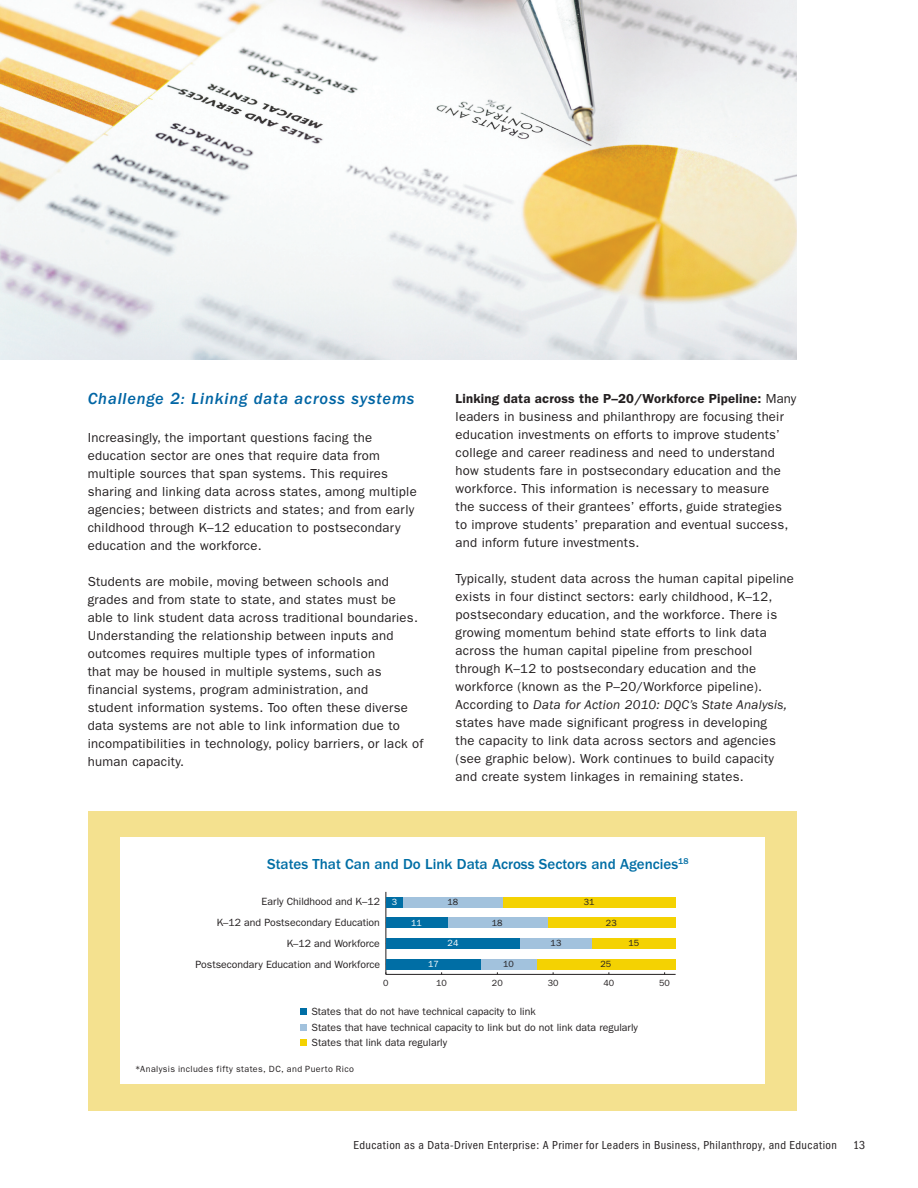
<style>
.page{position:relative;width:918px;height:1188px;background:#fff}
.page>*{position:absolute;margin:0;border:0;box-sizing:border-box;transform-origin:0 0}
.subheading{font:italic 500 16.5px "Franklin Gothic";letter-spacing:.05em;color:#0065a4}
.t1{font:500 15px "Franklin Gothic";color:#006ea5}
.body{font:13.2px/18px "Franklin Gothic";letter-spacing:.02em;color:#231f20}
.t2{font:condensed 12px "Franklin Gothic";letter-spacing:.035em;color:#231f20}
.t3{font:10.5px/15.1px "Franklin Gothic";color:#231f20}
.endnotes{font:9px "Franklin Gothic";letter-spacing:.04em;color:#231f20}
.t4{font:9px "Franklin Gothic";color:#fff}
.s1{font-weight:600}
.s2{font-style:italic}
</style>
<div class="page">
<img style="left:0;top:0;width:796px;height:359px">
<div style="left:88px;top:811px;width:708px;height:300px;background:#f4e18f"></div>
<div style="left:120px;top:837px;width:644px;height:247px;background:#fff"></div>
<svg style="left:300px;top:1009px;width:6px;height:6px"></svg>
<svg style="left:300px;top:1024px;width:6px;height:6px"></svg>
<div style="left:300px;top:1039px;width:6px;height:7px;background:#f4d202"></div>
<hr style="left:386px;top:974px;width:290px;height:1px;background:#231f20">
<hr style="left:386px;top:892px;width:1px;height:82px;background:#231f20">
<div style="left:503px;top:897px;width:173px;height:11px;background:#f4d202"></div>
<div style="left:548px;top:917px;width:128px;height:11px;background:#f4d202"></div>
<div style="left:592px;top:938px;width:84px;height:11px;background:#f4d202"></div>
<div style="left:536px;top:959px;width:140px;height:10px;background:#f4d202"></div>
<div style="left:403px;top:897px;width:100px;height:11px;background:#a2c2dd"></div>
<div style="left:447px;top:917px;width:101px;height:11px;background:#a2c2dd"></div>
<div style="left:520px;top:938px;width:72px;height:11px;background:#a2c2dd"></div>
<div style="left:481px;top:959px;width:55px;height:10px;background:#a2c2dd"></div>
<div style="left:386px;top:897px;width:17px;height:11px;background:#006ea5"></div>
<div style="left:386px;top:917px;width:61px;height:11px;background:#006ea5"></div>
<div style="left:386px;top:938px;width:134px;height:11px;background:#006ea5"></div>
<div style="left:386px;top:959px;width:95px;height:10px;background:#006ea5"></div>
<p class="subheading" style="left:88px;top:389px;width:328px">Challenge 2: Linking data across systems</p>
<p class="body" style="left:88px;top:429px;width:331px">Increasingly, the important questions facing the education sector are ones that require data from multiple sources that span systems. This requires sharing and linking data across states, among multiple agencies; between districts and states; and from early childhood through K–12 education to postsecondary education and the workforce.</p>
<p class="body" style="left:88px;top:573px;width:337px">Students are mobile, moving between schools and grades and from state to state, and states must be able to link student data across traditional boundaries.<br>Understanding the relationship between inputs and outcomes requires multiple types of information<br>that may be housed in multiple systems, such as financial systems, program administration, and<br>student information systems. Too often these diverse data systems are not able to link information due to incompatibilities in technology, policy barriers, or lack of human capacity.</p>
<p class="body" style="left:456px;top:390px;width:342px"><span class="s1">Linking data across the P–20/Workforce Pipeline:</span> Many leaders in business and philanthropy are focusing their education investments on efforts to improve students’ college and career readiness and need to understand how students fare in postsecondary education and the workforce. This information is necessary to measure<br>the success of their grantees’ efforts, guide strategies to improve students’ preparation and eventual success, and inform future investments.</p>
<p class="body" style="left:456px;top:570px;width:340px">Typically, student data across the human capital pipeline exists in four distinct sectors: early childhood, K–12, postsecondary education, and the workforce. There is growing momentum behind state efforts to link data across the human capital pipeline from preschool through K–12 to postsecondary education and the workforce (known as the P–20/Workforce pipeline).<br>According to <span class="s2">Data for Action 2010: DQC’s State Analysis, </span>states have made significant progress in developing<br>the capacity to link data across sectors and agencies (see graphic below). Work continues to build capacity and create system linkages in remaining states.</p>
<p class="t1" style="left:267px;top:856px;width:423px">States That Can and Do Link Data Across Sectors and Agencies<sup>18</sup></p>
<p class="t3" style="left:262px;top:894px;width:120px">Early Childhood and K–12</p>
<p class="t4" style="left:392px;top:897px;width:7px">3</p>
<p class="endnotes" style="left:447px;top:897px;width:12px">18</p>
<p class="endnotes" style="left:584px;top:897px;width:12px">31</p>
<p class="t4" style="left:411px;top:917px;width:12px">11</p>
<p class="endnotes" style="left:492px;top:917px;width:12px">18</p>
<p class="endnotes" style="left:606px;top:917px;width:12px">23</p>
<p class="t4" style="left:448px;top:938px;width:12px">24</p>
<p class="endnotes" style="left:551px;top:938px;width:12px">13</p>
<p class="endnotes" style="left:628px;top:938px;width:12px">15</p>
<p class="t4" style="left:428px;top:959px;width:12px">17</p>
<p class="endnotes" style="left:503px;top:959px;width:12px">10</p>
<p class="endnotes" style="left:600px;top:959px;width:12px">25</p>
<p class="t3" style="left:217px;top:915px;width:165px">K–12 and Postsecondary Education</p>
<p class="t3" style="left:287px;top:936px;width:95px">K–12 and Workforce</p>
<p class="t3" style="left:196px;top:957px;width:186px">Postsecondary Education and Workforce</p>
<p class="t3" style="left:311px;top:1004px;width:328px">States that do not have technical capacity to link<br>States that have technical capacity to link but do not link data regularly<br>States that link data regularly</p>
<p class="endnotes" style="left:383px;top:978px;width:7px">0</p>
<p class="endnotes" style="left:436px;top:978px;width:12px">10</p>
<p class="endnotes" style="left:492px;top:978px;width:12px">20</p>
<p class="endnotes" style="left:548px;top:978px;width:12px">30</p>
<p class="endnotes" style="left:603px;top:978px;width:12px">40</p>
<p class="endnotes" style="left:659px;top:978px;width:12px">50</p>
<p class="endnotes" style="left:135px;top:1064px;width:220px">*Analysis includes fifty states, DC, and Puerto Rico</p>
<p class="t2" style="left:354px;top:1138px;width:485px">Education as a Data-Driven Enterprise: A Primer for Leaders in Business, Philanthropy, and Education</p>
<p class="t2" style="left:853px;top:1138px;width:14px">13</p>
</div>
